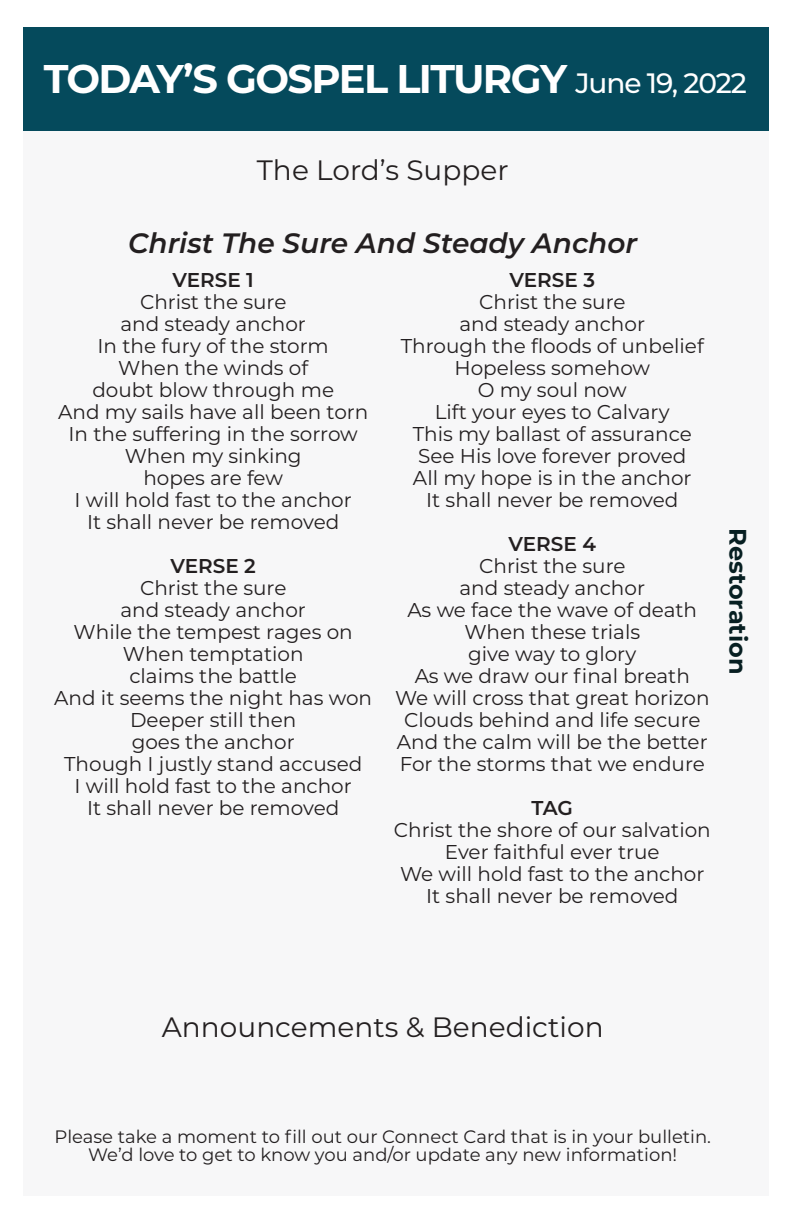
<style>
.page{position:relative;width:792px;height:1224px;background:#fff}
.page>*{position:absolute;margin:0;border:0;box-sizing:border-box;transform-origin:0 0}
.t1{font:700 40px "Montserrat";letter-spacing:-.04em;color:#fff}
.t2{font:28px "Montserrat";color:#231f20}
.t3{font:italic 600 28px "Montserrat";color:#231f20}
.t4{font:500 28px "Montserrat";letter-spacing:-.04em;color:#fff}
.t5{font:700 24px "Montserrat";color:#071f22}
.t6{font:20px/22px "Montserrat";color:#231f20;text-align:center}
.t7{font:600 20px "Montserrat";color:#231f20}
.t8{font:18px "Montserrat";color:#231f20}
</style>
<div class="page">
<div style="left:23px;top:129px;width:746px;height:1067px;background:#f7f7f8"></div>
<div style="left:23px;top:27px;width:746px;height:103px;background:#054a5c"></div>
<p class="t1" style="left:44px;top:50px;width:525px">TODAY’S GOSPEL LITURGY</p>
<p class="t4" style="left:575px;top:64px;width:173px">June 19, 2022</p>
<p class="t2" style="left:257px;top:151px;width:253px">The Lord’s Supper</p>
<p class="t3" style="left:128px;top:223px;width:511px">Christ The Sure And Steady Anchor</p>
<p class="t7" style="left:510px;top:266px;width:87px">VERSE 3</p>
<p class="t6" style="left:479px;top:290px;width:148px">Christ the sure</p>
<p class="t6" style="left:460px;top:312px;width:187px">and steady anchor</p>
<p class="t6" style="left:401px;top:334px;width:304px">Through the floods of unbelief</p>
<p class="t6" style="left:454px;top:356px;width:197px">Hopeless somehow</p>
<p class="t6" style="left:478px;top:378px;width:150px">O my soul now</p>
<p class="t6" style="left:435px;top:400px;width:237px">Lift your eyes to Calvary</p>
<p class="t6" style="left:413px;top:422px;width:281px">This my ballast of assurance</p>
<p class="t6" style="left:418px;top:444px;width:270px">See His love forever proved</p>
<p class="t6" style="left:413px;top:466px;width:280px">All my hope is in the anchor</p>
<p class="t6" style="left:426px;top:488px;width:254px">It shall never be removed</p>
<p class="t7" style="left:509px;top:530px;width:89px">VERSE 4</p>
<p class="t6" style="left:479px;top:554px;width:148px">Christ the sure</p>
<p class="t6" style="left:460px;top:576px;width:187px">and steady anchor</p>
<p class="t6" style="left:407px;top:598px;width:291px">As we face the wave of death</p>
<p class="t6" style="left:464px;top:620px;width:177px">When these trials</p>
<p class="t6" style="left:468px;top:642px;width:170px">give way to glory</p>
<p class="t6" style="left:415px;top:664px;width:277px">As we draw our final breath</p>
<p class="t6" style="left:395px;top:686px;width:316px">We will cross that great horizon<br>Clouds behind and life secure</p>
<p class="t6" style="left:397px;top:730px;width:312px;text-align:left">And the calm will be the better<br>For the storms that we endure</p>
<p class="t7" style="left:532px;top:794px;width:43px">TAG</p>
<p class="t6" style="left:394px;top:818px;width:318px">Christ the shore of our salvation<br>Ever faithful ever true</p>
<p class="t6" style="left:400px;top:862px;width:306px">We will hold fast to the anchor<br>It shall never be removed</p>
<p class="t7" style="left:173px;top:266px;width:83px">VERSE 1</p>
<p class="t6" style="left:140px;top:290px;width:148px">Christ the sure</p>
<p class="t6" style="left:120px;top:312px;width:187px">and steady anchor</p>
<p class="t6" style="left:98px;top:334px;width:233px">In the fury of the storm</p>
<p class="t6" style="left:118px;top:356px;width:192px">When the winds of</p>
<p class="t6" style="left:92px;top:378px;width:243px">doubt blow through me</p>
<p class="t6" style="left:58px;top:400px;width:312px">And my sails have all been torn</p>
<p class="t6" style="left:69px;top:422px;width:291px">In the suffering in the sorrow<br>When my sinking</p>
<p class="t6" style="left:143px;top:466px;width:141px">hopes are few</p>
<p class="t6" style="left:75px;top:488px;width:279px">I will hold fast to the anchor</p>
<p class="t6" style="left:87px;top:510px;width:254px">It shall never be removed</p>
<p class="t7" style="left:170px;top:552px;width:87px">VERSE 2</p>
<p class="t6" style="left:140px;top:576px;width:148px">Christ the sure</p>
<p class="t6" style="left:120px;top:598px;width:187px">and steady anchor</p>
<p class="t6" style="left:74px;top:620px;width:281px">While the tempest rages on</p>
<p class="t6" style="left:123px;top:642px;width:182px">When temptation</p>
<p class="t6" style="left:129px;top:664px;width:169px">claims the battle</p>
<p class="t6" style="left:54px;top:686px;width:319px">And it seems the night has won</p>
<p class="t6" style="left:130px;top:708px;width:168px">Deeper still then</p>
<p class="t6" style="left:132px;top:730px;width:164px">goes the anchor</p>
<p class="t6" style="left:64px;top:752px;width:300px">Though I justly stand accused</p>
<p class="t6" style="left:75px;top:774px;width:279px">I will hold fast to the anchor</p>
<p class="t6" style="left:87px;top:796px;width:254px">It shall never be removed</p>
<p class="t5" style="left:755px;top:528px;width:148px;rotate:90deg">Restoration</p>
<p class="t2" style="left:162px;top:1008px;width:443px">Announcements &amp; Benediction</p>
<p class="t8" style="left:54px;top:1124px;width:658px">Please take a moment to fill out our Connect Card that is in your bulletin.</p>
<p class="t8" style="left:88px;top:1142px;width:590px">We’d love to get to know you and/or update any new information!</p>
</div>
